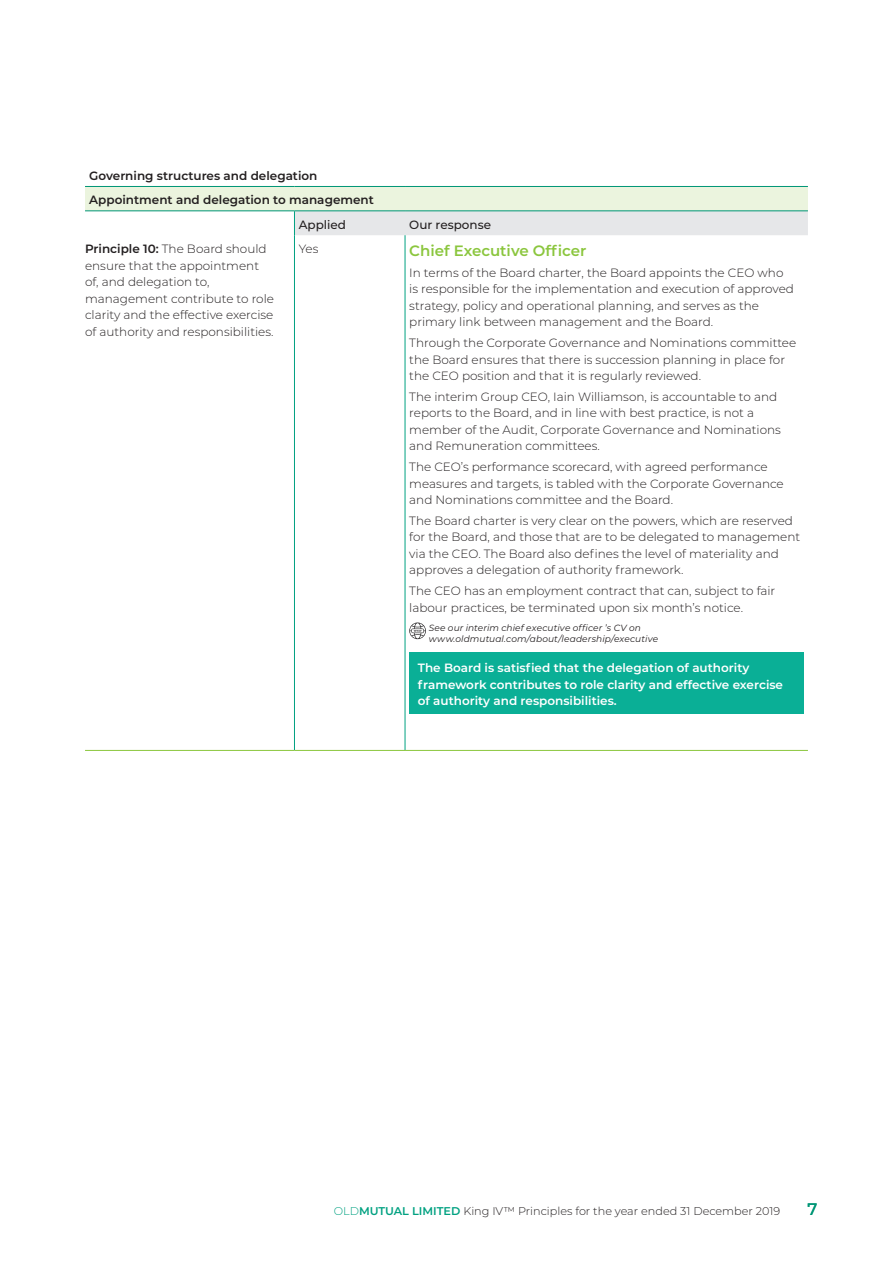
<style>
.page{position:relative;width:893px;height:1263px;background:#fff}
.page>*{position:absolute;margin:0;border:0;box-sizing:border-box;transform-origin:0 0}
.t1{font:500 16.65px "Montserrat";color:#009676}
.t2{font:600 15px "Montserrat";color:#8bc63e}
.t3{font:300 12px/16.5px "Montserrat";color:#231f20}
.t4{font:600 12px/16.5px "Montserrat";color:#fff}
.t5{font:600 12px/24.3px "Montserrat";color:#231f20}
.t6{font:500 12px "Montserrat";color:#231f20}
.t7{font:300 11.25px "Montserrat";color:#231f20}
.t8{font:italic 9px/10.8px "Montserrat";letter-spacing:.015em;color:#231f20}
.s1{font-weight:600}
.s2{color:#00a181}
.s3{font-weight:600;color:#00a181}
</style>
<div class="page">
<div style="left:85px;top:186px;width:723px;height:25px;background:#ebf4de"></div>
<hr style="left:294px;top:235px;width:1px;height:515px;background:#00a181">
<hr style="left:405px;top:235px;width:1px;height:515px;background:#00a181">
<hr style="left:85px;top:186px;width:209px;height:1px;background:#009676">
<hr style="left:294px;top:186px;width:111px;height:1px;background:#009676">
<hr style="left:405px;top:186px;width:403px;height:1px;background:#009676">
<div style="left:294px;top:211px;width:514px;height:24px;background:#e6e7e9"></div>
<hr style="left:85px;top:210px;width:209px;height:1px;background:#009676">
<hr style="left:294px;top:210px;width:111px;height:1px;background:#009676">
<hr style="left:405px;top:210px;width:403px;height:1px;background:#009676">
<hr style="left:85px;top:750px;width:209px;height:1px;background:#8bc63e">
<hr style="left:294px;top:750px;width:111px;height:1px;background:#8bc63e">
<hr style="left:405px;top:750px;width:403px;height:1px;background:#8bc63e">
<svg style="left:409px;top:622px;width:17px;height:17px"></svg>
<div style="left:409px;top:652px;width:395px;height:62px;background:#0aaf96"></div>
<p class="t5" style="left:89px;top:163px;width:286px">Governing structures and delegation<br>Appointment and delegation to management</p>
<p class="t6" style="left:299px;top:216px;width:49px">Applied</p>
<p class="t6" style="left:409px;top:216px;width:83px">Our response</p>
<p class="t3" style="left:85px;top:240px;width:190px"><span class="s1">Principle 10:</span> The Board should ensure that the appointment of, and delegation to, management contribute to role clarity and the effective exercise of authority and responsibilities.</p>
<p class="t3" style="left:299px;top:240px;width:21px">Yes</p>
<p class="t2" style="left:409px;top:240px;width:179px">Chief Executive Officer</p>
<p class="t3" style="left:409px;top:264px;width:386px">In terms of the Board charter, the Board appoints the CEO who is responsible for the implementation and execution of approved strategy, policy and operational planning, and serves as the primary link between management and the Board.</p>
<p class="t3" style="left:409px;top:334px;width:388px">Through the Corporate Governance and Nominations committee the Board ensures that there is succession planning in place for the CEO position and that it is regularly reviewed.</p>
<p class="t3" style="left:409px;top:388px;width:373px">The interim Group CEO, Iain Williamson, is accountable to and reports to the Board, and in line with best practice, is not a member of the Audit, Corporate Governance and Nominations and Remuneration committees.</p>
<p class="t3" style="left:409px;top:458px;width:376px">The CEO’s performance scorecard, with agreed performance measures and targets, is tabled with the Corporate Governance and Nominations committee and the Board.</p>
<p class="t3" style="left:409px;top:512px;width:392px">The Board charter is very clear on the powers, which are reserved for the Board, and those that are to be delegated to management via the CEO. The Board also defines the level of materiality and approves a delegation of authority framework.</p>
<p class="t3" style="left:409px;top:582px;width:368px">The CEO has an employment contract that can, subject to fair labour practices, be terminated upon six month’s notice.</p>
<p class="t8" style="left:429px;top:622px;width:231px">See our interim chief executive officer ’s CV on www.oldmutual.com/about/leadership/executive</p>
<p class="t4" style="left:418px;top:659px;width:367px">The Board is satisfied that the delegation of authority framework contributes to role clarity and effective exercise of authority and responsibilities.</p>
<p class="t7" style="left:334px;top:1203px;width:448px"><span class="s2">OLD</span><span class="s3">MUTUAL LIMITED</span> King IV™ Principles for the year ended 31 December 2019</p>
<h1 class="t1" style="left:807px;top:1198px;width:11px">7</h1>
</div>
